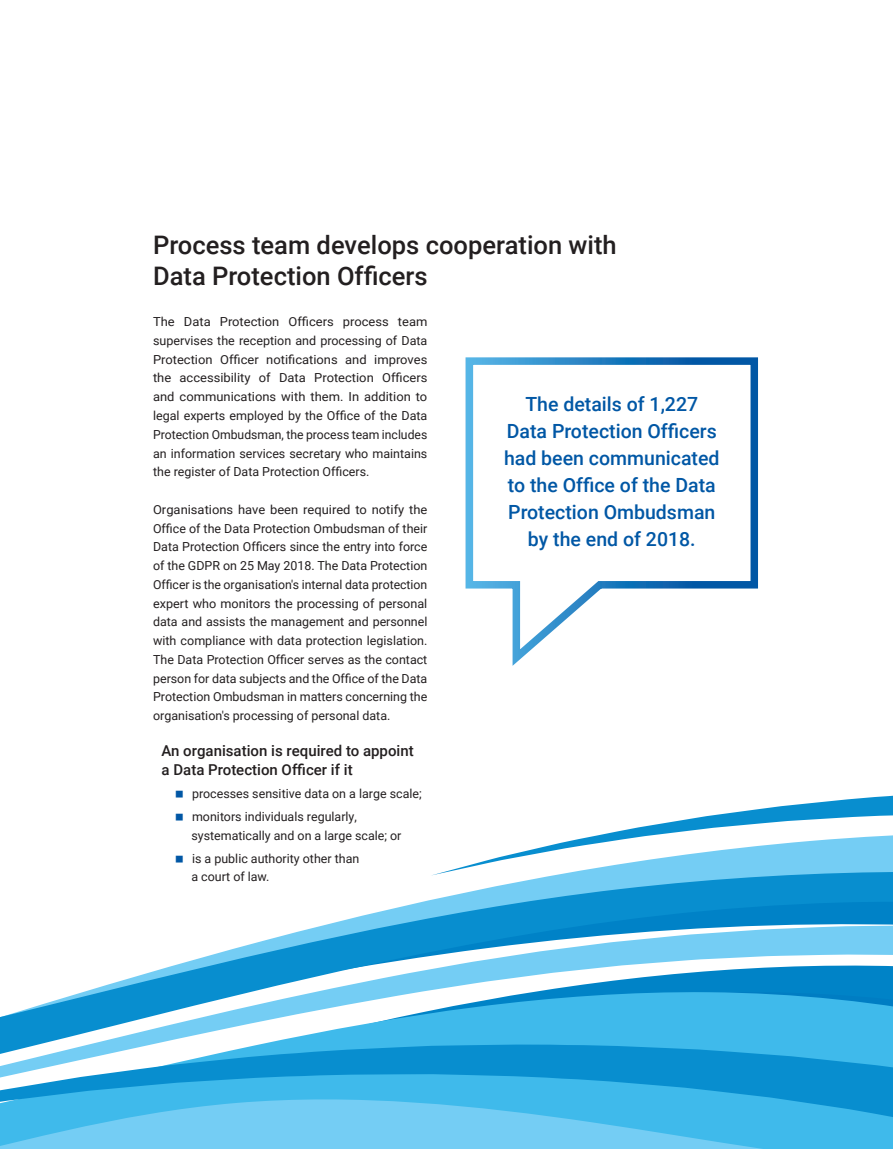
<style>
.page{position:relative;width:893px;height:1149px;background:#fff}
.page>*{position:absolute;margin:0;border:0;box-sizing:border-box;transform-origin:0 0}
.PAINOPISTEET-OTSIKKO{font:500 25.5px/31.5px "Roboto";color:#231f20}
.NOSTO{font:500 19.5px/27px "Roboto";color:#0157a5;text-align:center}
.LUETTELO-VÄLIOTSIKKO{font:500 15px/18.8px "Roboto";color:#231f20}
.LEIPIS_A{font:12.45px/18.8px "Roboto";color:#231f20;text-align:justify;scale:1.04 1}
.LEIPIS_A-2{font:12.45px/18.8px "Roboto";color:#231f20}
.s1{font-family:"Lato";font-weight:600;font-size:24px;color:#0157a5}
</style>
<div class="page">
<svg style="left:325px;top:886px;width:568px;height:39px;background:#3ea7da"></svg>
<svg style="left:90px;top:925px;width:803px;height:65px"></svg>
<svg style="left:432px;top:795px;width:461px;height:91px"></svg>
<svg style="left:0;top:990px;width:893px;height:53px;fill:#3fbaeb"></svg>
<svg style="left:0;top:1043px;width:893px;height:105px;background:#47b6e6"></svg>
<svg style="left:465px;top:357px;width:293px;height:309px"></svg>
<p class="PAINOPISTEET-OTSIKKO" style="left:153px;top:228px;width:465px">Process team develops cooperation with<br>Data Protection Officers</p>
<p class="LEIPIS_A" style="left:153px;top:312px;width:265px">The Data Protection Officers process team supervises the reception and processing of Data Protection Officer notifications and improves the accessibility of Data Protection Officers and communications with them. In addition to legal experts employed by the Office of the Data Protection Ombudsman, the process team includes an information services secretary who maintains the register of Data Protection Officers.</p>
<p class="LEIPIS_A" style="left:153px;top:499px;width:265px">Organisations have been required to notify the Office of the Data Protection Ombudsman of their Data Protection Officers since the entry into force of the GDPR on 25 May 2018. The Data Protection Officer is the organisation's internal data protection expert who monitors the processing of personal data and assists the management and personnel with compliance with data protection legislation.<br>The Data Protection Officer serves as the contact person for data subjects and the Office of the Data Protection Ombudsman in matters concerning the organisation's processing of personal data.</p>
<p class="LUETTELO-VÄLIOTSIKKO" style="left:162px;top:740px;width:254px">An organisation is required to appoint a Data Protection Officer if it</p>
<p class="LEIPIS_A-2" style="left:174px;top:783px;width:249px"><span class="s1">▪</span> processes sensitive data on a large scale;</p>
<p class="LEIPIS_A-2" style="left:191px;top:806px;width:212px;text-indent:-17px"><span class="s1">▪</span> monitors individuals regularly, systematically and on a large scale; or</p>
<p class="LEIPIS_A-2" style="left:191px;top:848px;width:170px;text-indent:-17px"><span class="s1">▪</span> is a public authority other than a court of law.</p>
<p class="NOSTO" style="left:504px;top:390px;width:217px">The details of 1,227<br>Data Protection Officers had been communicated to the Office of the Data<br>Protection Ombudsman by the end of 2018.</p>
</div>
